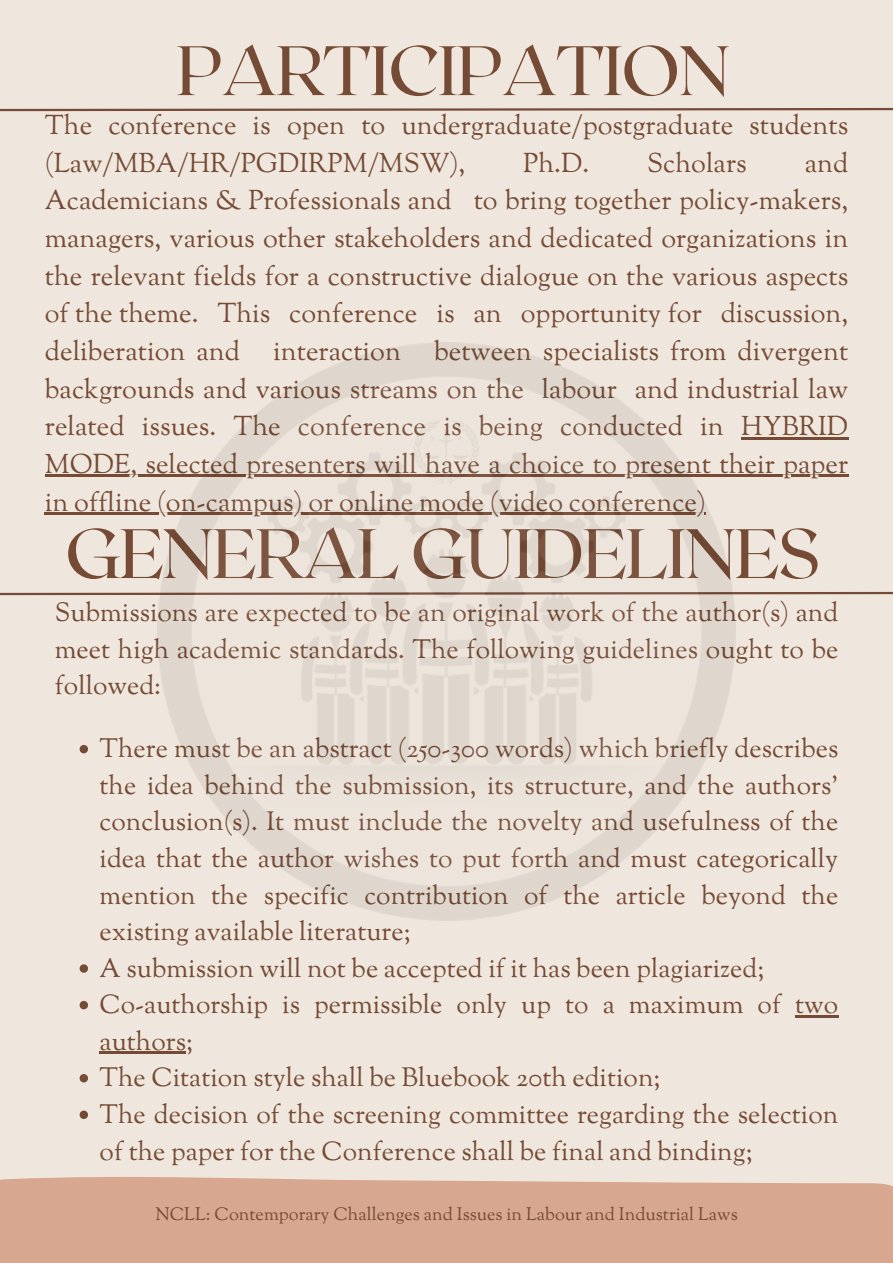
<style>
.page{position:relative;width:893px;height:1263px;background:#efe7dd}
.page>*{position:absolute;margin:0;border:0;box-sizing:border-box;transform-origin:0 0}
.t1{font:69.75px "Roxborough CF";letter-spacing:-.02em;color:#764b36}
.t2{font:27px/37.7px "Sorts Mill Goudy";color:#764b36}
.t3{font:26.33px/36.6px "Sorts Mill Goudy";color:#764b36;text-align:justify}
.t4{font:18px "Sorts Mill Goudy";color:#764b36}
</style>
<div class="page">
<div style="left:0;top:1177px;width:893px;height:86px;background:#d8a790"></div>
<svg style="left:0;top:108px;width:893px;height:4px"></svg>
<hr style="left:741px;top:437px;width:107px;height:2px;background:#764b36">
<hr style="left:45px;top:475px;width:803px;height:2px;background:#764b36">
<hr style="left:45px;top:512px;width:661px;height:3px;background:#764b36">
<svg style="left:0;top:591px;width:893px;height:5px"></svg>
<svg style="left:80px;top:745px;width:8px;height:8px"></svg>
<svg style="left:80px;top:964px;width:8px;height:9px"></svg>
<svg style="left:80px;top:1001px;width:8px;height:8px"></svg>
<hr style="left:795px;top:1015px;width:43px;height:2px;background:#764b36">
<hr style="left:100px;top:1051px;width:86px;height:3px;background:#764b36">
<svg style="left:80px;top:1074px;width:8px;height:8px"></svg>
<svg style="left:80px;top:1110px;width:8px;height:9px"></svg>
<img style="left:158px;top:343px;width:577px;height:577px">
<h1 class="t1" style="left:176px;top:25px;width:555px">PARTICIPATION</h1>
<p class="t2" style="left:45px;top:108px;width:805px">The conference is open to undergraduate/postgraduate students (Law/MBA/HR/PGDIRPM/MSW),</p>
<p class="t2" style="left:45px;top:146px;width:805px;text-align:justify;text-indent:760px">and Academicians &amp; Professionals and to bring together policy-makers, managers, various other stakeholders and dedicated organizations in the relevant fields for a constructive dialogue on the various aspects of the theme. This conference is an opportunity for discussion, deliberation and interaction between specialists from divergent backgrounds and various streams on the labour and industrial law related issues. The conference is being conducted in HYBRID</p>
<h1 class="t2" style="left:45px;top:448px;width:805px">MODE, selected presenters will have a choice to present their paper</h1>
<h2 class="t2" style="left:45px;top:485px;width:662px">in offline (on-campus) or online mode (video conference)</h2>
<p class="t1" style="left:65px;top:508px;width:757px">GENERAL GUIDELINES</p>
<p class="t3" style="left:55px;top:596px;width:785px">Submissions are expected to be an original work of the author(s) and meet high academic standards. The following guidelines ought to be followed:</p>
<p class="t2" style="left:523px;top:146px;width:68px">Ph.D.</p>
<p class="t2" style="left:647px;top:146px;width:101px">Scholars</p>
<p class="t3" style="left:100px;top:733px;width:740px">There must be an abstract (250-300 words) which briefly describes the idea behind the submission, its structure, and the authors’ conclusion(s). It must include the novelty and usefulness of the idea that the author wishes to put forth and must categorically mention the specific contribution of the article beyond the existing available literature;</p>
<p class="t3" style="left:100px;top:952px;width:666px">A submission will not be accepted if it has been plagiarized;</p>
<p class="t3" style="left:100px;top:988px;width:740px">Co-authorship is permissible only up to a maximum of two authors;</p>
<p class="t3" style="left:100px;top:1062px;width:562px">The Citation style shall be Bluebook 20th edition;</p>
<p class="t3" style="left:100px;top:1098px;width:740px">The decision of the screening committee regarding the selection of the paper for the Conference shall be final and binding;</p>
<h2 class="t4" style="left:155px;top:1202px;width:584px">NCLL: Contemporary Challenges and Issues in Labour and Industrial Laws</h2>
</div>
